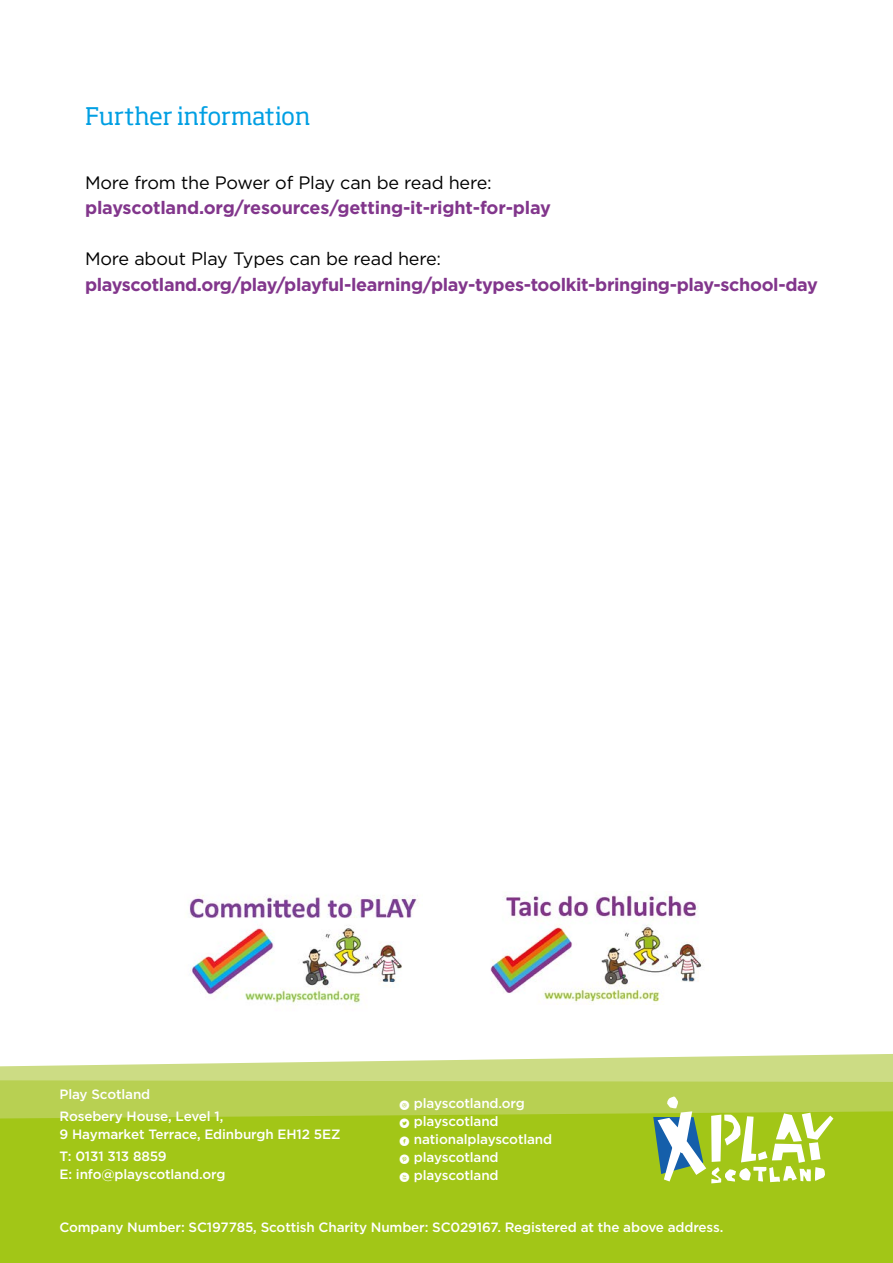
<style>
.page{position:relative;width:893px;height:1263px;background:#fff}
.page>*{position:absolute;margin:0;border:0;box-sizing:border-box;transform-origin:0 0}
.t1{font:24px "Soho Std";letter-spacing:-.005em;color:#009fe3}
.t2{font:700 18px "Gotham";letter-spacing:-.02em;color:#82368c}
.t3{font:18px "Gotham";letter-spacing:-.01em;color:#000}
.t4{font:500 13.5px/18px "Gotham";letter-spacing:-.01em;color:#fff}
.s1{font-family:"Socialico";font-weight:400}
</style>
<div class="page">
<svg style="left:0;top:1054px;width:893px;height:26px;fill:#ccdc84"></svg>
<div style="left:0;top:1183px;width:893px;height:80px;background:#a2c617"></div>
<svg style="left:0;top:1080px;width:893px;height:103px;background:#accb38"></svg>
<img style="left:189px;top:895px;width:230px;height:109px">
<img style="left:490px;top:895px;width:212px;height:109px">
<h1 class="t1" style="left:85px;top:101px;width:227px">Further information</h1>
<h2 class="t3" style="left:85px;top:172px;width:408px">More from the Power of Play can be read here:</h2>
<h2 class="t2" style="left:85px;top:197px;width:467px">playscotland.org/resources/getting-it-right-for-play</h2>
<h2 class="t3" style="left:85px;top:249px;width:358px">More about Play Types can be read here:</h2>
<h2 class="t2" style="left:85px;top:274px;width:734px">playscotland.org/play/playful-learning/play-types-toolkit-bringing-play-school-day</h2>
<p class="t4" style="left:60px;top:1082px;width:165px;line-height:22.2px">Play Scotland<br>Rosebery House, Level 1,</p>
<p class="t4" style="left:60px;top:1123px;width:282px;line-height:22.2px">9 Haymarket Terrace, Edinburgh EH12 5EZ<br>T: 0131 313 8859</p>
<p class="t4" style="left:60px;top:1165px;width:167px">E: info@playscotland.org</p>
<p class="t4" style="left:399px;top:1093px;width:154px"><span class="s1">d</span> playscotland.org<br><span class="s1">l</span> playscotland<br><span class="s1">f</span> nationalplayscotland <span class="s1">&amp;</span> playscotland<br><span class="s1">x</span> playscotland</p>
<p class="t4" style="left:60px;top:1218px;width:665px">Company Number: SC197785, Scottish Charity Number: SC029167. Registered at the above address.</p>
</div>
